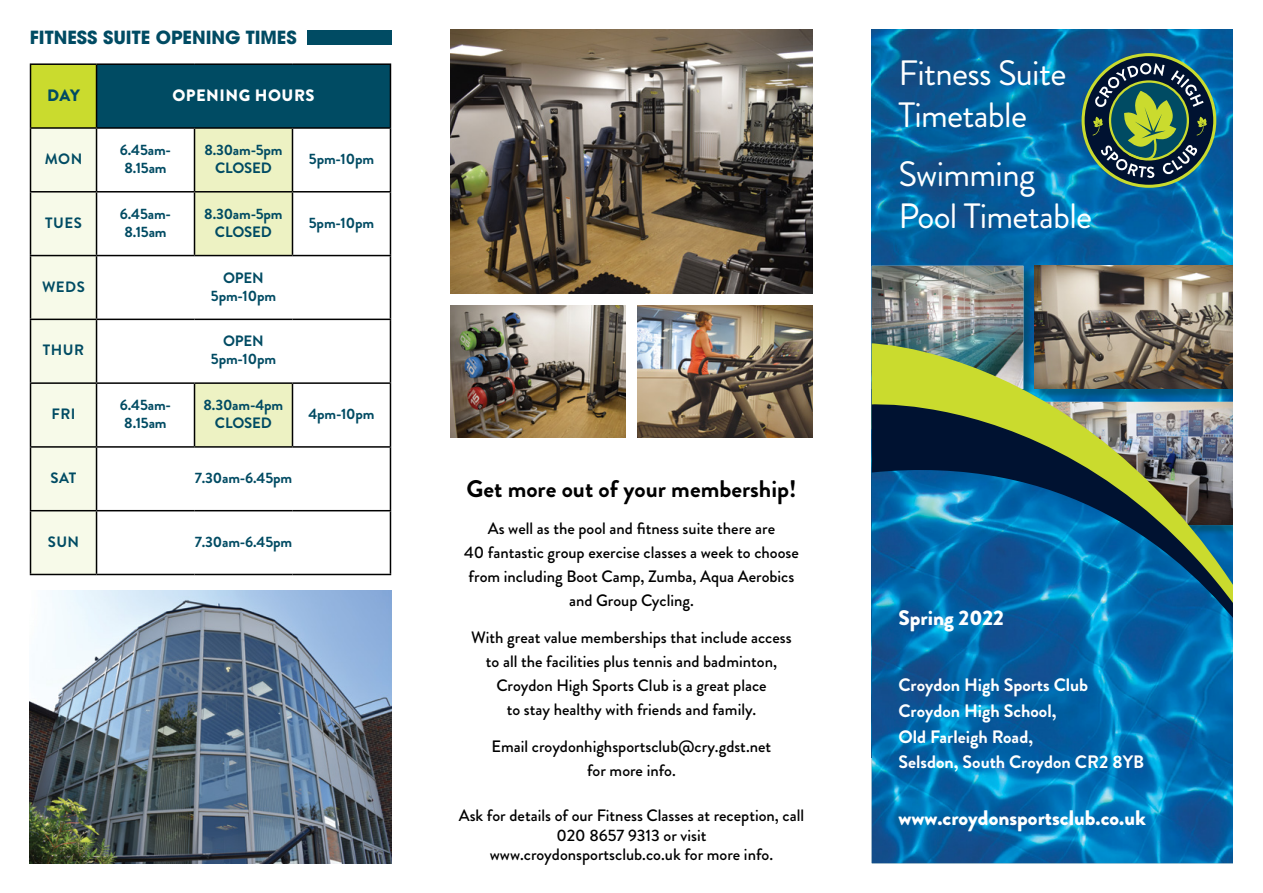
<style>
.page{position:relative;width:1263px;height:893px;background:#fff}
.page>*{position:absolute;margin:0;border:0;box-sizing:border-box;transform-origin:0 0}
.t1{font:35.1px/42px "Brandon Grotesque";letter-spacing:-.02em;color:#fff}
.t2{font:700 24px "Brandon Grotesque";color:#000}
.t3{font:900 21px "Brandon Grotesque";color:#fff}
.t4{font:700 18px/25.5px "Brandon Grotesque";color:#fff}
.t5{font:700 18px "Avant Garde";color:#004b63}
.t6{font:500 16.5px/24px "Brandon Grotesque";color:#000;text-align:center}
.t7{font:900 16.5px "Brandon Grotesque";letter-spacing:.03em;color:#fff}
.t8{font:900 16.5px "Brandon Grotesque";color:#004b63}
.t9{font:700 15px/18px "Brandon Grotesque";letter-spacing:-.01em;color:#004b63;text-align:center}
</style>
<div class="page">
<img style="left:872px;top:30px;width:361px;height:238px">
<img style="left:872px;top:842px;width:361px;height:21px">
<div style="left:874px;top:268px;width:160px;height:131px;background:#004b63;opacity:.6"></div>
<img style="left:872px;top:266px;width:151px;height:77px">
<img style="left:1034px;top:266px;width:199px;height:77px">
<img style="left:872px;top:343px;width:361px;height:42px">
<svg style="left:872px;top:385px;width:361px;height:457px;background:#1d6d94"></svg>
<div style="left:307px;top:30px;width:84px;height:15px;background:#004b63"></div>
<div style="left:31px;top:64px;width:66px;height:64px;background:#cadb2e"></div>
<div style="left:97px;top:64px;width:293px;height:64px;background:#004b63"></div>
<div style="left:31px;top:129px;width:65px;height:445px;background:#f7fae9"></div>
<svg style="left:194px;top:129px;width:98px;height:317px"></svg>
<hr style="left:390px;top:129px;width:1px;height:62px;background:#000">
<hr style="left:390px;top:193px;width:1px;height:62px;background:#000">
<hr style="left:390px;top:384px;width:1px;height:62px;background:#000">
<hr style="left:390px;top:448px;width:1px;height:62px;background:#000">
<hr style="left:390px;top:511px;width:1px;height:63px;background:#000">
<hr style="left:97px;top:574px;width:97px;height:1px;background:#000">
<hr style="left:194px;top:574px;width:98px;height:1px;background:#000">
<hr style="left:292px;top:574px;width:99px;height:1px;background:#000">
<hr style="left:30px;top:65px;width:1px;height:62px;background:#000">
<hr style="left:30px;top:129px;width:1px;height:62px;background:#000">
<hr style="left:30px;top:193px;width:1px;height:62px;background:#000">
<hr style="left:30px;top:256px;width:1px;height:63px;background:#000">
<hr style="left:30px;top:320px;width:1px;height:62px;background:#000">
<hr style="left:30px;top:384px;width:1px;height:62px;background:#000">
<hr style="left:30px;top:448px;width:1px;height:62px;background:#000">
<hr style="left:30px;top:511px;width:1px;height:63px;background:#000">
<hr style="left:30px;top:63px;width:67px;height:2px;background:#000">
<hr style="left:96px;top:129px;width:1px;height:62px;background:#000">
<hr style="left:96px;top:193px;width:1px;height:62px;background:#000">
<hr style="left:96px;top:384px;width:1px;height:62px;background:#000">
<hr style="left:96px;top:448px;width:1px;height:62px;background:#000">
<hr style="left:96px;top:511px;width:1px;height:63px;background:#000">
<hr style="left:30px;top:127px;width:67px;height:2px;background:#000">
<hr style="left:30px;top:191px;width:67px;height:2px;background:#000">
<hr style="left:30px;top:255px;width:67px;height:1px;background:#000">
<hr style="left:30px;top:319px;width:67px;height:1px;background:#000">
<hr style="left:30px;top:382px;width:67px;height:2px;background:#000">
<hr style="left:30px;top:446px;width:67px;height:2px;background:#000">
<hr style="left:30px;top:510px;width:67px;height:1px;background:#000">
<hr style="left:30px;top:574px;width:67px;height:1px;background:#000">
<hr style="left:97px;top:63px;width:97px;height:2px;background:#000">
<hr style="left:96px;top:65px;width:1px;height:62px;background:#000">
<hr style="left:194px;top:63px;width:98px;height:2px;background:#000">
<hr style="left:292px;top:63px;width:99px;height:2px;background:#000">
<hr style="left:390px;top:65px;width:1px;height:62px;background:#000">
<hr style="left:97px;top:127px;width:97px;height:2px;background:#000">
<hr style="left:292px;top:127px;width:99px;height:2px;background:#000">
<hr style="left:97px;top:191px;width:97px;height:2px;background:#000">
<hr style="left:292px;top:191px;width:99px;height:2px;background:#000">
<hr style="left:97px;top:446px;width:97px;height:2px;background:#000">
<hr style="left:292px;top:446px;width:99px;height:2px;background:#000">
<hr style="left:97px;top:510px;width:97px;height:1px;background:#000">
<hr style="left:194px;top:510px;width:98px;height:1px;background:#000">
<hr style="left:292px;top:510px;width:99px;height:1px;background:#000">
<hr style="left:194px;top:129px;width:1px;height:62px;background:#000">
<hr style="left:194px;top:193px;width:1px;height:62px;background:#000">
<hr style="left:194px;top:384px;width:1px;height:62px;background:#000">
<hr style="left:194px;top:127px;width:98px;height:2px;background:#000">
<hr style="left:194px;top:191px;width:98px;height:2px;background:#000">
<hr style="left:194px;top:446px;width:98px;height:2px;background:#000">
<hr style="left:292px;top:129px;width:1px;height:62px;background:#000">
<hr style="left:292px;top:193px;width:1px;height:62px;background:#000">
<hr style="left:292px;top:384px;width:1px;height:62px;background:#000">
<hr style="left:96px;top:320px;width:1px;height:62px;background:#000">
<hr style="left:390px;top:320px;width:1px;height:62px;background:#000">
<hr style="left:97px;top:382px;width:97px;height:2px;background:#000">
<hr style="left:194px;top:382px;width:98px;height:2px;background:#000">
<hr style="left:292px;top:382px;width:99px;height:2px;background:#000">
<hr style="left:96px;top:256px;width:1px;height:63px;background:#000">
<hr style="left:97px;top:255px;width:97px;height:1px;background:#000">
<hr style="left:194px;top:255px;width:98px;height:1px;background:#000">
<hr style="left:292px;top:255px;width:99px;height:1px;background:#000">
<hr style="left:390px;top:256px;width:1px;height:63px;background:#000">
<hr style="left:97px;top:319px;width:97px;height:1px;background:#000">
<hr style="left:194px;top:319px;width:98px;height:1px;background:#000">
<hr style="left:292px;top:319px;width:99px;height:1px;background:#000">
<img style="left:30px;top:590px;width:361px;height:273px">
<img style="left:451px;top:30px;width:361px;height:263px">
<img style="left:451px;top:306px;width:174px;height:131px">
<img style="left:638px;top:306px;width:174px;height:131px">
<svg style="left:1081px;top:53px;width:135px;height:135px;background:#37625d"></svg>
<p class="t5" style="left:30px;top:26px;width:268px">FITNESS SUITE OPENING TIMES</p>
<p class="t8" style="left:47px;top:83px;width:34px">DAY</p>
<p class="t7" style="left:172px;top:83px;width:144px">OPENING HOURS</p>
<p class="t9" style="left:45px;top:150px;width:39px">MON</p>
<p class="t9" style="left:120px;top:141px;width:53px;text-align:left">6.45am-<br>8.15am</p>
<p class="t9" style="left:204px;top:141px;width:80px">8.30am-5pm<br>CLOSED</p>
<p class="t9" style="left:309px;top:150px;width:67px">5pm-10pm</p>
<p class="t9" style="left:45px;top:214px;width:38px">TUES</p>
<p class="t9" style="left:120px;top:205px;width:53px;text-align:left">6.45am-<br>8.15am</p>
<p class="t9" style="left:204px;top:205px;width:80px">8.30am-5pm<br>CLOSED</p>
<p class="t9" style="left:309px;top:214px;width:67px">5pm-10pm</p>
<p class="t9" style="left:42px;top:278px;width:44px">WEDS</p>
<p class="t9" style="left:211px;top:269px;width:67px">OPEN<br>5pm-10pm</p>
<p class="t9" style="left:43px;top:341px;width:43px">THUR</p>
<p class="t9" style="left:211px;top:332px;width:67px">OPEN<br>5pm-10pm</p>
<p class="t9" style="left:51px;top:405px;width:26px">FRI</p>
<p class="t9" style="left:120px;top:396px;width:53px;text-align:left">6.45am-<br>8.15am</p>
<p class="t9" style="left:204px;top:396px;width:81px">8.30am-4pm<br>CLOSED</p>
<p class="t9" style="left:308px;top:405px;width:68px">4pm-10pm</p>
<p class="t9" style="left:51px;top:469px;width:27px">SAT</p>
<p class="t9" style="left:195px;top:469px;width:99px">7.30am-6.45pm</p>
<p class="t9" style="left:48px;top:533px;width:33px">SUN</p>
<p class="t9" style="left:195px;top:533px;width:99px">7.30am-6.45pm</p>
<h2 class="t2" style="left:466px;top:472px;width:331px">Get more out of your membership!</h2>
<p class="t6" style="left:464px;top:516px;width:336px">As well as the pool and fitness suite there are<br>40 fantastic group exercise classes a week to choose from including Boot Camp, Zumba, Aqua Aerobics and Group Cycling.</p>
<p class="t6" style="left:471px;top:625px;width:322px">With great value memberships that include access to all the facilities plus tennis and badminton, Croydon High Sports Club is a great place<br>to stay healthy with friends and family.</p>
<p class="t6" style="left:492px;top:734px;width:281px">Email croydonhighsportsclub@cry.gdst.net for more info.</p>
<p class="t6" style="left:459px;top:806px;width:347px;line-height:19.5px">Ask for details of our Fitness Classes at reception, call<br>020 8657 9313 or visit<br>www.croydonsportsclub.co.uk for more info.</p>
<h1 class="t1" style="left:899px;top:52px;width:169px">Fitness Suite<br>Timetable</h1>
<h1 class="t1" style="left:899px;top:153px;width:195px">Swimming<br>Pool Timetable</h1>
<p class="t3" style="left:899px;top:603px;width:107px">Spring 2022</p>
<p class="t4" style="left:899px;top:673px;width:247px">Croydon High Sports Club<br>Croydon High School,<br>Old Farleigh Road,<br>Selsdon, South Croydon CR2 8YB</p>
<p class="t3" style="left:899px;top:803px;width:249px">www.croydonsportsclub.co.uk</p>
</div>
